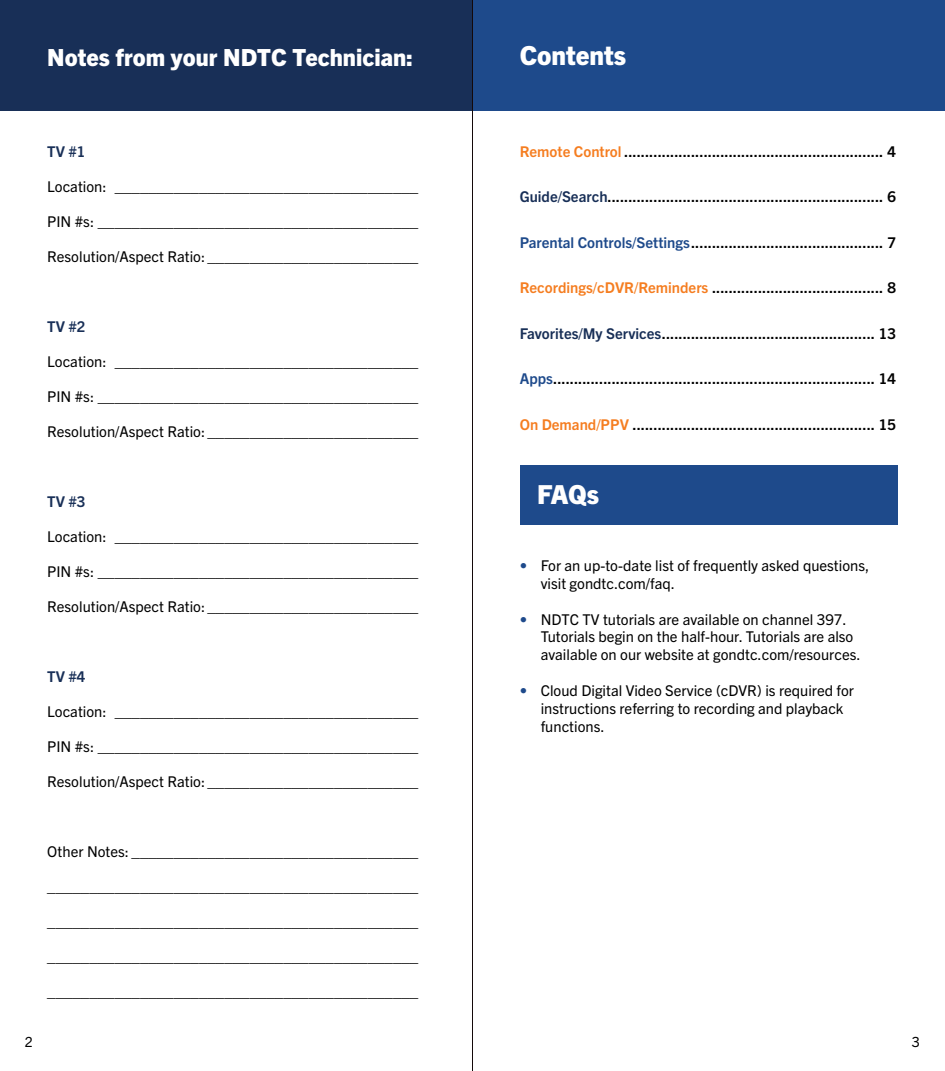
<style>
.page{position:relative;width:945px;height:1071px;background:#fff}
.page>*{position:absolute;margin:0;border:0;box-sizing:border-box;transform-origin:0 0}
.t1{font:800 26.25px "Trade Gothic Next LT Pro";color:#fff}
.t2{font:800 23.62px "Trade Gothic Next LT Pro";color:#fff}
.t3{font:14.88px/17.8px "Trade Gothic Next LT Pro";color:#000;text-align:justify}
.t4{font:700 14.88px "Trade Gothic Next LT Pro";color:#000}
.t5{font:700 14.88px "Trade Gothic Next LT Pro";color:#182f57}
.t6{font:14px "Trade Gothic Next LT Pro";color:#000}
.s1{color:#f57d20}
.s2{color:#182f57}
.s3{color:#1e4a8b}
.s4{color:#fff}
</style>
<div class="page">
<div style="left:472px;top:0;width:473px;height:110px;background:#1e4a8b"></div>
<div style="left:0;top:0;width:472px;height:110px;background:#182f57"></div>
<div style="left:520px;top:465px;width:378px;height:60px;background:#1e4a8b"></div>
<hr style="left:472px;top:0;width:1px;height:1071px;background:#fff">
<h2 class="t2" style="left:47px;top:40px;width:367px">Notes from your NDTC Technician:</h2>
<h1 class="t1" style="left:520px;top:37px;width:108px">Contents</h1>
<p class="t5" style="left:47px;top:141px;width:40px">TV #1</p>
<p class="t3" style="left:47px;top:176px;width:373px">Location: ____________________________________</p>
<p class="t3" style="left:47px;top:211px;width:373px">PIN #s: ______________________________________</p>
<p class="t3" style="left:47px;top:246px;width:373px">Resolution/Aspect Ratio: _________________________</p>
<p class="t5" style="left:47px;top:316px;width:40px">TV #2</p>
<p class="t3" style="left:47px;top:351px;width:373px">Location: ____________________________________</p>
<p class="t3" style="left:47px;top:386px;width:373px">PIN #s: ______________________________________</p>
<p class="t3" style="left:47px;top:421px;width:373px">Resolution/Aspect Ratio: _________________________</p>
<p class="t5" style="left:47px;top:491px;width:40px">TV #3</p>
<p class="t3" style="left:47px;top:526px;width:373px">Location: ____________________________________</p>
<p class="t3" style="left:47px;top:561px;width:373px">PIN #s: ______________________________________</p>
<p class="t3" style="left:47px;top:596px;width:373px">Resolution/Aspect Ratio: _________________________</p>
<p class="t5" style="left:47px;top:666px;width:40px">TV #4</p>
<p class="t3" style="left:47px;top:701px;width:373px">Location: ____________________________________</p>
<p class="t3" style="left:47px;top:736px;width:373px">PIN #s: ______________________________________</p>
<p class="t3" style="left:47px;top:771px;width:373px">Resolution/Aspect Ratio: _________________________</p>
<p class="t3" style="left:47px;top:841px;width:373px">Other Notes: __________________________________</p>
<p class="t3" style="left:47px;top:876px;width:373px">____________________________________________</p>
<p class="t3" style="left:47px;top:911px;width:373px">____________________________________________</p>
<p class="t3" style="left:47px;top:946px;width:373px">____________________________________________</p>
<p class="t3" style="left:47px;top:981px;width:373px">____________________________________________</p>
<p class="t4" style="left:520px;top:141px;width:378px"><span class="s1">Remote Control</span> .............................................................. 4</p>
<p class="t4" style="left:520px;top:186px;width:378px"><span class="s2">Guide/Search</span>.................................................................. 6</p>
<p class="t4" style="left:520px;top:232px;width:378px"><span class="s3">Parental Controls/Settings</span>.............................................. 7</p>
<p class="t4" style="left:520px;top:278px;width:378px"><span class="s1">Recordings/cDVR/Reminders</span> ......................................... 8</p>
<p class="t4" style="left:520px;top:323px;width:378px"><span class="s2">Favorites/My Services</span>................................................... 13</p>
<p class="t4" style="left:520px;top:369px;width:378px"><span class="s3">Apps</span>............................................................................. 14</p>
<p class="t4" style="left:520px;top:414px;width:378px"><span class="s1">On Demand/PPV</span> .......................................................... 15</p>
<h1 class="t1" style="left:537px;top:476px;width:63px">FAQs</h1>
<p class="t3" style="left:541px;top:556px;width:352px;text-indent:-21px"><span class="s3">•</span> For an up-to-date list of frequently asked questions, <span class="s4">__ </span>visit gondtc.com/faq.</p>
<p class="t3" style="left:541px;top:609px;width:352px;text-indent:-21px"><span class="s3">•</span> NDTC TV tutorials are available on channel 397. <span class="s4">____ </span>Tutorials begin on the half-hour. Tutorials are also <span class="s4">____ </span>available on our website at gondtc.com/resources.</p>
<p class="t3" style="left:541px;top:681px;width:352px;text-indent:-21px"><span class="s3">•</span> Cloud Digital Video Service (cDVR) is required for <span class="s4">___ </span>instructions referring to recording and playback <span class="s4">_____ </span>functions.</p>
<p class="t6" style="left:25px;top:1033px;width:10px">2</p>
<p class="t6" style="left:912px;top:1033px;width:10px">3</p>
</div>
